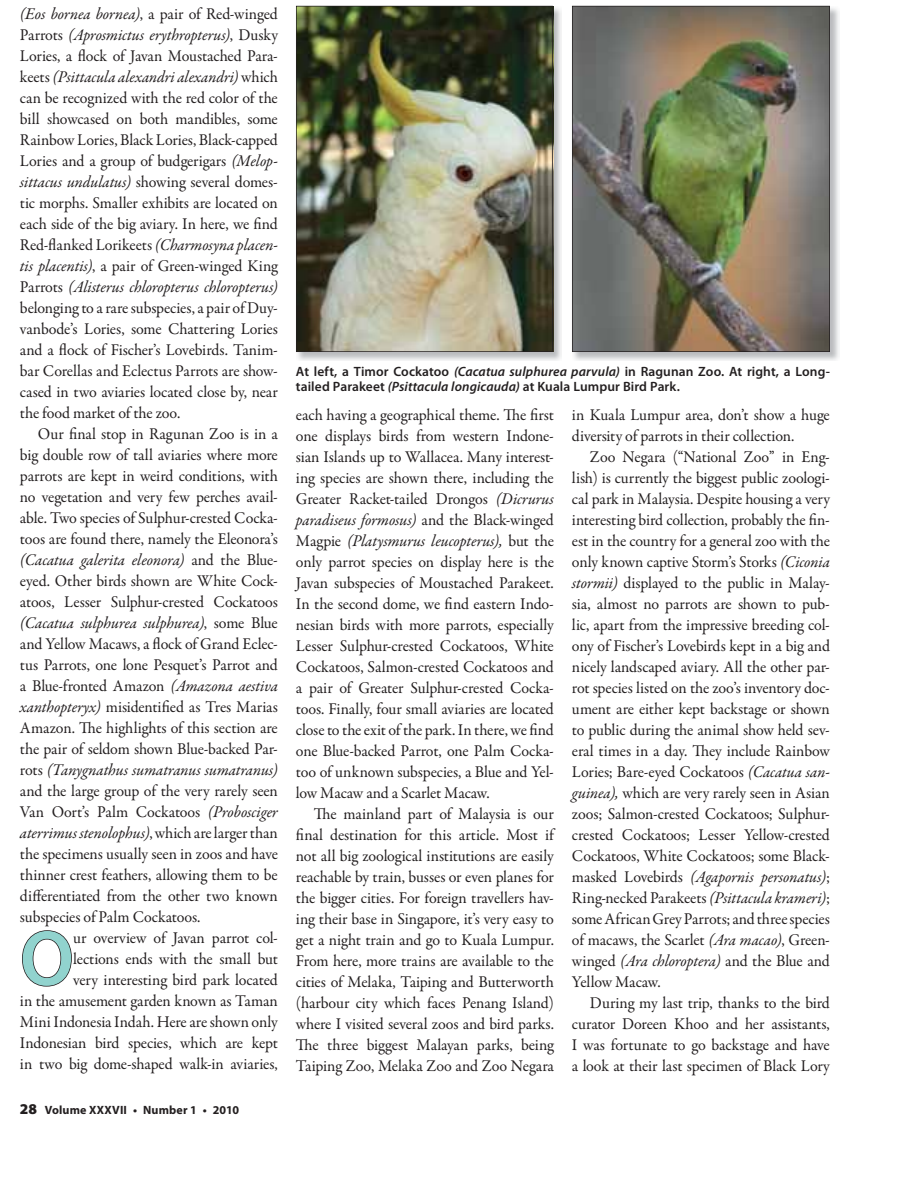
<style>
.page{position:relative;width:918px;height:1188px;background:#fff}
.page>*{position:absolute;margin:0;border:0;box-sizing:border-box;transform-origin:0 0}
.t1{font:600 78.75px "Myriad Pro";color:#91d3ce}
.t2{font:16.5px/21px "Garamond Premr Pro";letter-spacing:-.01em;color:#231f20;text-align:justify}
.t3{font:600 13.5px/15px "Myriad Pro";letter-spacing:.005em;color:#231f20}
.t4{font:700 12px "Myriad Pro";letter-spacing:.015em;color:#231f20}
.s1{font-style:italic}
.s2{font-weight:900;font-size:15px}
</style>
<div class="page">
<img style="left:296px;top:8px;width:266px;height:353px">
<img style="left:296px;top:6px;width:257px;height:346px">
<img style="left:573px;top:8px;width:266px;height:353px">
<img style="left:572px;top:6px;width:258px;height:346px">
<svg style="left:22px;top:930px;width:50px;height:57px"></svg>
<p class="t2" style="left:20px;top:4px;width:260px"><span class="s1">(Eos bornea bornea)</span>, a pair of Red-winged Parrots <span class="s1">(Aprosmictus erythropterus)</span>, Dusky Lories, a flock of Javan Moustached Para&shy;keets <span class="s1">(Psittacula alexandri alexandri)</span> which can be recognized with the red color of the bill showcased on both mandibles, some Rainbow Lories, Black Lories, Black-capped Lories and a group of budgerigars <span class="s1">(Melop&shy;sittacus undulatus)</span> showing several domes&shy;tic morphs. Smaller exhibits are located on each side of the big aviary. In here, we find Red-flanked Lorikeets <span class="s1">(Charmosyna placen&shy;tis placentis)</span>, a pair of Green-winged King Parrots <span class="s1">(Alisterus chloropterus chloropterus) </span>belonging to a rare subspecies, a pair of Duy&shy;vanbode’s Lories, some Chattering Lories and a flock of Fischer’s Lovebirds. Tanim&shy;bar Corellas and Eclectus Parrots are show&shy;cased in two aviaries located close by, near the food market of the zoo.</p>
<p class="t2" style="left:20px;top:424px;width:260px;text-indent:18px">Our final stop in Ragunan Zoo is in a big double row of tall aviaries where more parrots are kept in weird conditions, with no vegetation and very few perches avail&shy;able. Two species of Sulphur-crested Cocka&shy;toos are found there, namely the Eleonora’s <span class="s1">(Cacatua galerita eleonora)</span> and the Blue&shy;eyed. Other birds shown are White Cock&shy;atoos, Lesser Sulphur-crested Cockatoos <span class="s1">(Cacatua sulphurea sulphurea)</span>, some Blue and Yellow Macaws, a flock of Grand Eclec&shy;tus Parrots, one lone Pesquet’s Parrot and a Blue-fronted Amazon <span class="s1">(Amazona aestiva xanthopteryx)</span> misidentified as Tres Marias Amazon. The highlights of this section are the pair of seldom shown Blue-backed Par&shy;rots <span class="s1">(Tanygnathus sumatranus sumatranus) </span>and the large group of the very rarely seen Van Oort’s Palm Cockatoos <span class="s1">(Probosciger aterrimus stenolophus)</span>, which are larger than the specimens usually seen in zoos and have thinner crest feathers, allowing them to be differentiated from the other two known subspecies of Palm Cockatoos.</p>
<h1 class="t1" style="left:20px;top:915px;width:55px">O</h1>
<p class="t2" style="left:20px;top:928px;width:259px;text-align:right">ur overview of Javan parrot col-<br>lections ends with the small but<br>very interesting bird park located<br>in the amusement garden known as Taman Mini Indonesia Indah. Here are shown only Indonesian bird species, which are kept in two big dome-shaped walk-in aviaries,</p>
<p class="t4" style="left:20px;top:1103px;width:221px"><span class="s2">28</span> Volume XXXVII • Number 1 • 2010</p>
<p class="t3" style="left:296px;top:364px;width:535px">At left, a Timor Cockatoo <span class="s1">(Cacatua sulphurea parvula)</span> in Ragunan Zoo. At right, a Long&shy;tailed Parakeet <span class="s1">(Psittacula longicauda)</span> at Kuala Lumpur Bird Park.</p>
<p class="t2" style="left:296px;top:404px;width:260px">each having a geographical theme. The first one displays birds from western Indone&shy;sian Islands up to Wallacea. Many interest&shy;ing species are shown there, including the Greater Racket-tailed Drongos <span class="s1">(Dicrurus paradiseus formosus)</span> and the Black-winged Magpie <span class="s1">(Platysmurus leucopterus),</span> but the only parrot species on display here is the Javan subspecies of Moustached Parakeet.<br>In the second dome, we find eastern Indo&shy;nesian birds with more parrots, especially Lesser Sulphur-crested Cockatoos, White Cockatoos, Salmon-crested Cockatoos and a pair of Greater Sulphur-crested Cocka&shy;toos. Finally, four small aviaries are located close to the exit of the park. In there, we find one Blue-backed Parrot, one Palm Cocka&shy;too of unknown subspecies, a Blue and Yel&shy;low Macaw and a Scarlet Macaw.</p>
<p class="t2" style="left:296px;top:803px;width:260px;text-indent:18px">The mainland part of Malaysia is our final destination for this article. Most if not all big zoological institutions are easily reachable by train, busses or even planes for the bigger cities. For foreign travellers hav&shy;ing their base in Singapore, it’s very easy to get a night train and go to Kuala Lumpur.<br>From here, more trains are available to the cities of Melaka, Taiping and Butterworth (harbour city which faces Penang Island) where I visited several zoos and bird parks.<br>The three biggest Malayan parks, being Taiping Zoo, Melaka Zoo and Zoo Negara</p>
<p class="t2" style="left:572px;top:404px;width:259px">in Kuala Lumpur area, don’t show a huge diversity of parrots in their collection.</p>
<p class="t2" style="left:572px;top:446px;width:260px;text-indent:18px">Zoo Negara (“National Zoo” in Eng&shy;lish) is currently the biggest public zoologi&shy;cal park in Malaysia. Despite housing a very interesting bird collection, probably the fin&shy;est in the country for a general zoo with the only known captive Storm’s Storks <span class="s1">(Ciconia stormii)</span> displayed to the public in Malay&shy;sia, almost no parrots are shown to pub&shy;lic, apart from the impressive breeding col&shy;ony of Fischer’s Lovebirds kept in a big and nicely landscaped aviary. All the other par&shy;rot species listed on the zoo’s inventory doc&shy;ument are either kept backstage or shown to public during the animal show held sev&shy;eral times in a day. They include Rainbow Lories; Bare-eyed Cockatoos <span class="s1">(Cacatua san&shy;guinea),</span> which are very rarely seen in Asian zoos; Salmon-crested Cockatoos; Sulphur&shy;crested Cockatoos; Lesser Yellow-crested Cockatoos, White Cockatoos; some Black&shy;masked Lovebirds <span class="s1">(Agapornis personatus)</span>; Ring-necked Parakeets <span class="s1">(Psittacula krameri)</span>; some African Grey Parrots; and three species of macaws, the Scarlet <span class="s1">(Ara macao)</span>, Green&shy;winged <span class="s1">(Ara chloroptera)</span> and the Blue and Yellow Macaw.</p>
<p class="t2" style="left:572px;top:992px;width:259px;text-indent:18px">During my last trip, thanks to the bird curator Doreen Khoo and her assistants, I was fortunate to go backstage and have a look at their last specimen of Black Lory</p>
</div>
